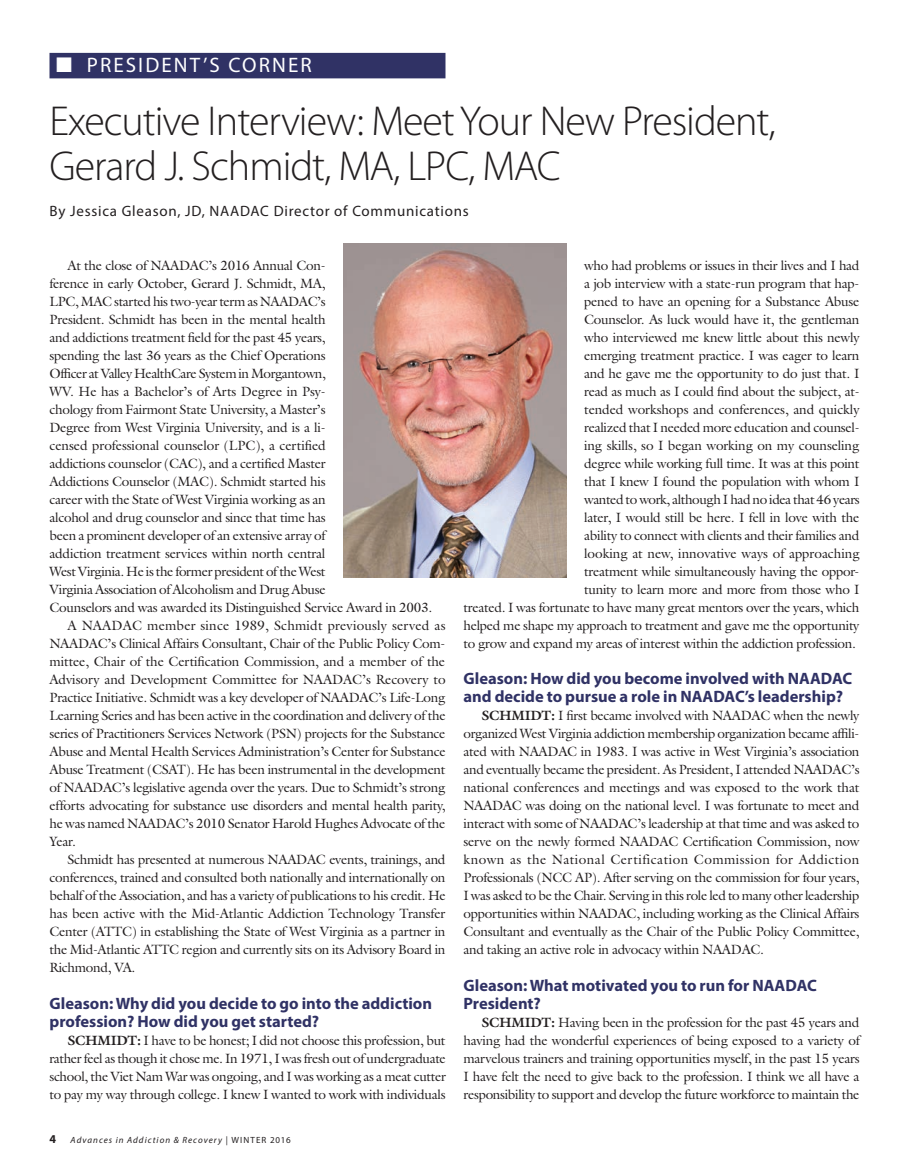
<style>
.page{position:relative;width:918px;height:1175px;background:#fff}
.page>*{position:absolute;margin:0;border:0;box-sizing:border-box;transform-origin:0 0}
.t1{font:300 42px/45px "Myriad Pro";letter-spacing:-.025em;color:#231f20}
.t2{font:21px "Myriad Pro";letter-spacing:.1em;color:#fff}
.t3{font:700 16.5px/18px "Myriad Pro";color:#303265}
.t4{font:15px "Myriad Pro";letter-spacing:.05em;color:#231f20}
.t5{font:13.5px/18px "Galliard";letter-spacing:-.02em;color:#231f20;text-align:justify}
.t6{font:13.5px "Galliard";letter-spacing:.01em;color:#231f20}
.t7{font:italic 9px "Myriad Pro";letter-spacing:.115em;color:#231f20}
.s1{font-weight:700}
.s2{font-weight:700;font-style:normal;font-size:12px}
.s3{font-style:normal}
</style>
<div class="page">
<div style="left:50px;top:53px;width:396px;height:25px;background:#303265"></div>
<img style="left:344px;top:243px;width:222px;height:334px">
<h2 class="t2" style="left:56px;top:52px;width:257px">■ PRESIDENT’S CORNER</h2>
<h1 class="t1" style="left:50px;top:98px;width:728px">Executive Interview: Meet Your New President,<br>Gerard J. Schmidt, MA, LPC, MAC</h1>
<p class="t4" style="left:50px;top:202px;width:421px">By Jessica Gleason, JD, NAADAC Director of Communications</p>
<p class="t5" style="left:68px;top:256px;width:258px">At the close of NAADAC’s 2016 Annual Con-</p>
<p class="t5" style="left:50px;top:274px;width:278px">ference in early October, Gerard J. Schmidt, MA,</p>
<p class="t5" style="left:50px;top:292px;width:278px">LPC, MAC started his two-year term as NAADAC’s</p>
<p class="t5" style="left:50px;top:310px;width:278px">President. Schmidt has been in the mental health</p>
<p class="t5" style="left:50px;top:328px;width:278px">and addictions treatment field for the past 45 years,</p>
<p class="t5" style="left:50px;top:346px;width:278px">spending the last 36 years as the Chief Operations</p>
<p class="t5" style="left:50px;top:364px;width:278px">Officer at Valley HealthCare System in Morgantown,</p>
<p class="t5" style="left:50px;top:382px;width:276px">WV. He has a Bachelor’s of Arts Degree in Psy-</p>
<p class="t5" style="left:50px;top:400px;width:278px">chology from Fairmont State University, a Master’s</p>
<p class="t5" style="left:50px;top:418px;width:278px">Degree from West Virginia University, and is a li-</p>
<p class="t5" style="left:50px;top:436px;width:278px">censed professional counselor (LPC), a certified</p>
<p class="t5" style="left:50px;top:454px;width:278px">addictions counselor (CAC), and a certified Master</p>
<p class="t5" style="left:50px;top:472px;width:278px">Addictions Counselor (MAC). Schmidt started his</p>
<p class="t5" style="left:50px;top:490px;width:278px">career with the State of West Virginia working as an</p>
<p class="t5" style="left:50px;top:508px;width:278px">alcohol and drug counselor and since that time has</p>
<p class="t5" style="left:50px;top:526px;width:278px">been a prominent developer of an extensive array of</p>
<p class="t5" style="left:50px;top:544px;width:277px">addiction treatment services within north central</p>
<p class="t5" style="left:50px;top:562px;width:277px">West Virginia. He is the former president of the West</p>
<p class="t5" style="left:50px;top:580px;width:278px">Virginia Association of Alcoholism and Drug Abuse</p>
<p class="t5" style="left:50px;top:598px;width:384px">Counselors and was awarded its Distinguished Service Award in 2003.</p>
<p class="t6" style="left:67px;top:617px;width:380px">A NAADAC member since 1989, Schmidt previously served as</p>
<p class="t5" style="left:50px;top:634px;width:396px">NAADAC’s Clinical Affairs Consultant, Chair of the Public Policy Com-</p>
<p class="t5" style="left:50px;top:652px;width:397px">mittee, Chair of the Certification Commission, and a member of the</p>
<p class="t5" style="left:50px;top:670px;width:398px">Advisory and Development Committee for NAADAC’s Recovery to</p>
<p class="t5" style="left:50px;top:688px;width:398px">Practice Initiative. Schmidt was a key developer of NAADAC’s Life-Long</p>
<p class="t5" style="left:50px;top:706px;width:398px">Learning Series and has been active in the coordination and delivery of the</p>
<p class="t5" style="left:50px;top:724px;width:398px">series of Practitioners Services Network (PSN) projects for the Substance</p>
<p class="t5" style="left:50px;top:742px;width:398px">Abuse and Mental Health Services Administration’s Center for Substance</p>
<p class="t5" style="left:50px;top:760px;width:397px">Abuse Treatment (CSAT). He has been instrumental in the development</p>
<p class="t5" style="left:50px;top:778px;width:397px">of NAADAC’s legislative agenda over the years. Due to Schmidt’s strong</p>
<p class="t5" style="left:50px;top:796px;width:398px">efforts advocating for substance use disorders and mental health parity,</p>
<p class="t5" style="left:50px;top:814px;width:397px">he was named NAADAC’s 2010 Senator Harold Hughes Advocate of the</p>
<p class="t5" style="left:50px;top:832px;width:28px">Year.</p>
<p class="t5" style="left:67px;top:850px;width:380px">Schmidt has presented at numerous NAADAC events, trainings, and</p>
<p class="t5" style="left:50px;top:868px;width:398px">conferences, trained and consulted both nationally and internationally on</p>
<p class="t5" style="left:50px;top:886px;width:398px">behalf of the Association, and has a variety of publications to his credit. He</p>
<p class="t5" style="left:50px;top:904px;width:397px">has been active with the Mid-Atlantic Addiction Technology Transfer</p>
<p class="t5" style="left:50px;top:922px;width:397px">Center (ATTC) in establishing the State of West Virginia as a partner in</p>
<p class="t5" style="left:50px;top:940px;width:397px">the Mid-Atlantic ATTC region and currently sits on its Advisory Board in</p>
<p class="t5" style="left:50px;top:958px;width:87px">Richmond, VA.</p>
<p class="t3" style="left:50px;top:993px;width:384px">Gleason: Why did you decide to go into the addiction profession? How did you get started?</p>
<p class="t5" style="left:50px;top:1030px;width:398px;text-indent:18px"><span class="s1">SCHMIDT:</span> I have to be honest; I did not choose this profession, but rather feel as though it chose me. In 1971, I was fresh out of undergraduate school, the Viet Nam War was ongoing, and I was working as a meat cutter to pay my way through college. I knew I wanted to work with individuals</p>
<p class="t7" style="left:50px;top:1134px;width:243px"><span class="s2">4</span> Advances in Addiction &amp; Recovery <span class="s3">| WINTER 2016</span></p>
<p class="t5" style="left:464px;top:256px;width:398px;text-align:right">who had problems or issues in their lives and I had<br>a job interview with a state-run program that hap-<br>pened to have an opening for a Substance Abuse<br>Counselor. As luck would have it, the gentleman<br>who interviewed me knew little about this newly<br>emerging treatment practice. I was eager to learn<br>and he gave me the opportunity to do just that. I<br>read as much as I could find about the subject, at-<br>tended workshops and conferences, and quickly<br>realized that I needed more education and counsel-<br>ing skills, so I began working on my counseling<br>degree while working full time. It was at this point<br>that I knew I found the population with whom I<br>wanted to work, although I had no idea that 46 years<br>later, I would still be here. I fell in love with the<br>ability to connect with clients and their families and<br>looking at new, innovative ways of approaching<br>treatment while simultaneously having the oppor-<br>tunity to learn more and more from those who I<br>treated. I was fortunate to have many great mentors over the years, which helped me shape my approach to treatment and gave me the opportunity to grow and expand my areas of interest within the addiction profession.</p>
<p class="t3" style="left:464px;top:669px;width:390px">Gleason: How did you become involved with NAADAC and decide to pursue a role in NAADAC’s leadership?</p>
<p class="t5" style="left:464px;top:706px;width:398px;text-align:left;text-indent:18px"><span class="s1">SCHMIDT:</span> I first became involved with NAADAC when the newly organized West Virginia addiction membership organization became affili&shy;ated with NAADAC in 1983. I was active in West Virginia’s association and eventually became the president. As President, I attended NAADAC’s national conferences and meetings and was exposed to the work that NAADAC was doing on the national level. I was fortunate to meet and interact with some of NAADAC’s leadership at that time and was asked to serve on the newly formed NAADAC Certification Commission, now known as the National Certification Commission for Addiction Professionals (NCC AP). After serving on the commission for four years, I was asked to be the Chair. Serving in this role led to many other leadership opportunities within NAADAC, including working as the Clinical Affairs Consultant and eventually as the Chair of the Public Policy Committee, and taking an active role in advocacy within NAADAC.</p>
<p class="t3" style="left:464px;top:975px;width:355px">Gleason: What motivated you to run for NAADAC<br>President?</p>
<p class="t5" style="left:464px;top:1012px;width:398px;text-indent:18px"><span class="s1">SCHMIDT:</span> Having been in the profession for the past 45 years and having had the wonderful experiences of being exposed to a variety of marvelous trainers and training opportunities myself, in the past 15 years I have felt the need to give back to the profession. I think we all have a responsibility to support and develop the future workforce to maintain the</p>
</div>
